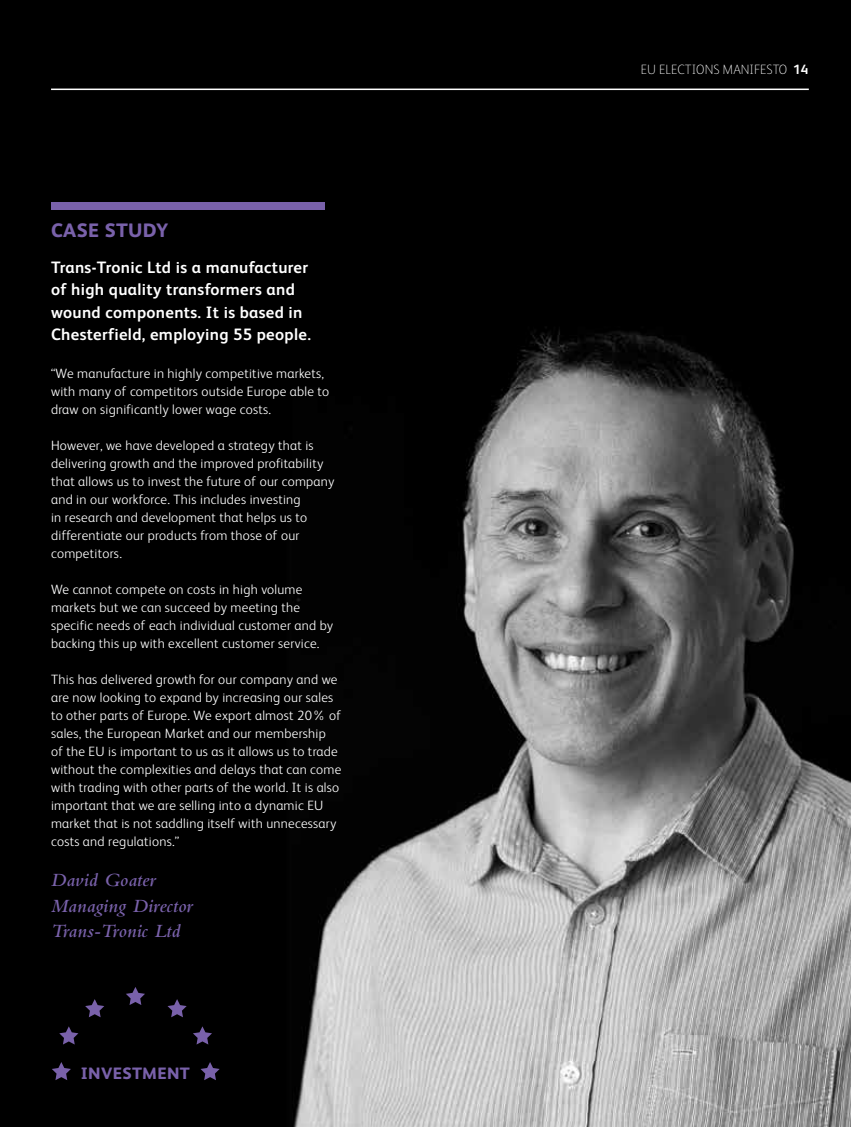
<style>
.page{position:relative;width:851px;height:1127px;background:#fff}
.page>*{position:absolute;margin:0;border:0;box-sizing:border-box;transform-origin:0 0}
.t1{font:italic 600 19.5px/25.5px "Bembo";letter-spacing:.01em;color:#7961aa}
.t2{font:800 19.5px "FS Albert";letter-spacing:.02em;color:#7961aa}
.t3{font:700 16.5px/22.5px "FS Albert";letter-spacing:.02em;color:#fff}
.t4{font:800 16.5px "FS Albert";letter-spacing:.02em;color:#7961aa}
.t5{font:300 13.5px/18px "FS Albert";letter-spacing:.02em;color:#fff}
.t6{font:100 13.5px "FS Albert";color:#fff}
.s1{font-weight:700}
</style>
<div class="page">
<img style="left:0;top:0;width:850px;height:1127px">
<div style="left:51px;top:202px;width:273px;height:8px;background:#7961aa"></div>
<hr style="left:51px;top:89px;width:757px;height:1px;background:#fff">
<svg style="left:59px;top:1026px;width:19px;height:18px"></svg>
<svg style="left:200px;top:1062px;width:20px;height:18px"></svg>
<svg style="left:167px;top:999px;width:20px;height:18px"></svg>
<svg style="left:126px;top:987px;width:19px;height:18px"></svg>
<svg style="left:85px;top:999px;width:19px;height:18px"></svg>
<svg style="left:193px;top:1026px;width:19px;height:18px"></svg>
<svg style="left:52px;top:1062px;width:19px;height:18px"></svg>
<h1 class="t2" style="left:51px;top:216px;width:119px">CASE STUDY</h1>
<p class="t3" style="left:51px;top:255px;width:261px">Trans-Tronic Ltd is a manufacturer of high quality transformers and wound components. It is based in Chesterfield, employing 55 people.</p>
<p class="t5" style="left:51px;top:364px;width:280px">“We manufacture in highly competitive markets, with many of competitors outside Europe able to draw on significantly lower wage costs.</p>
<p class="t5" style="left:51px;top:436px;width:285px">However, we have developed a strategy that is delivering growth and the improved profitability that allows us to invest the future of our company and in our workforce. This includes investing<br>in research and development that helps us to differentiate our products from those of our competitors.</p>
<p class="t5" style="left:51px;top:580px;width:283px">We cannot compete on costs in high volume markets but we can succeed by meeting the specific needs of each individual customer and by backing this up with excellent customer service.</p>
<p class="t5" style="left:51px;top:670px;width:292px">This has delivered growth for our company and we are now looking to expand by increasing our sales to other parts of Europe. We export almost 20% of sales, the European Market and our membership<br>of the EU is important to us as it allows us to trade without the complexities and delays that can come with trading with other parts of the world. It is also important that we are selling into a dynamic EU market that is not saddling itself with unnecessary costs and regulations.”</p>
<h1 class="t1" style="left:51px;top:867px;width:143px">David Goater<br>Managing Director<br>Trans-Tronic Ltd</h1>
<p class="t4" style="left:81px;top:1061px;width:110px">INVESTMENT</p>
<p class="t6" style="left:641px;top:61px;width:169px">EU ELECTIONS MANIFESTO <span class="s1">14</span></p>
</div>
